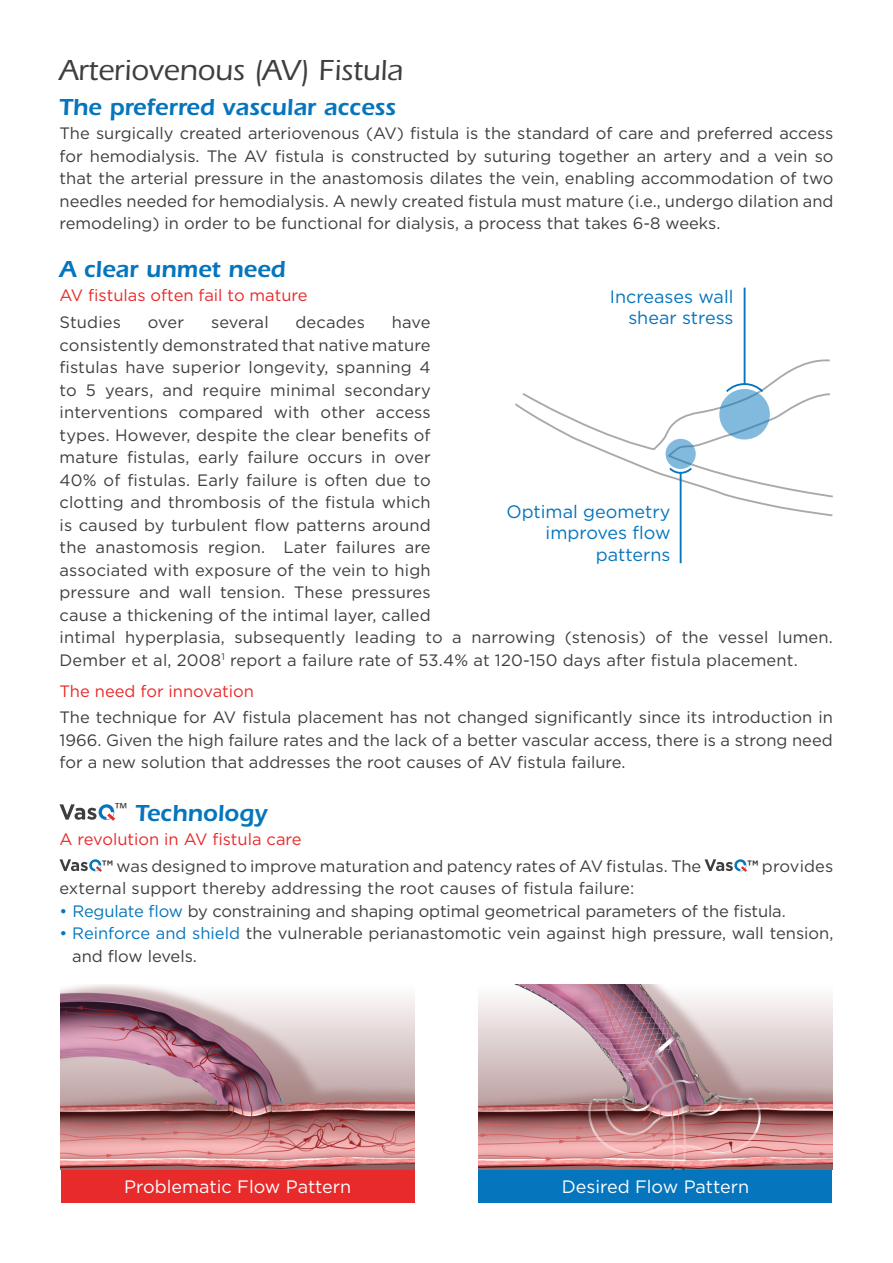
<style>
.page{position:relative;width:893px;height:1263px;background:#fff}
.page>*{position:absolute;margin:0;border:0;box-sizing:border-box;transform-origin:0 0}
.t1{font:500 30px "ITC Eras Std";color:#3e3e3f}
.t2{font:600 24px "ITC Eras Std";color:#0575bd}
.t3{font:18px/21.6px "Gotham HTF";color:#0575bd;text-align:right}
.t4{font:18px "Gotham HTF";color:#fff}
.t5{font:16.5px/22.5px "Gotham HTF";letter-spacing:.01em;color:#3e3e3f}
.t6{font:16.5px "Gotham HTF";letter-spacing:-.01em;color:#3e3e3f}
.t7{font:16.5px "Gotham HTF";color:#e82a2a}
.t8{font:500 13.5px "ITC Eras Std";color:#3e3e3f}
.s1{font-weight:700}
.s2{color:#0575bd}
</style>
<div class="page">
<svg style="left:60px;top:804px;width:55px;height:17px"></svg>
<svg style="left:60px;top:859px;width:42px;height:13px"></svg>
<svg style="left:705px;top:859px;width:42px;height:13px"></svg>
<svg style="left:515px;top:359px;width:318px;height:158px"></svg>
<svg style="left:665px;top:439px;width:31px;height:30px"></svg>
<svg style="left:719px;top:389px;width:51px;height:50px;background:#80b7db"></svg>
<svg style="left:724px;top:382px;width:41px;height:12px"></svg>
<hr style="left:744px;top:288px;width:1px;height:96px;background:#0575bd">
<hr style="left:680px;top:473px;width:2px;height:90px;background:#0575bd">
<svg style="left:667px;top:466px;width:27px;height:8px"></svg>
<img style="left:478px;top:984px;width:354px;height:185px">
<img style="left:60px;top:984px;width:354px;height:185px">
<div style="left:61px;top:1170px;width:353px;height:33px;background:#e82a2a"></div>
<div style="left:478px;top:1170px;width:354px;height:33px;background:#0575bd"></div>
<p class="t1" style="left:60px;top:53px;width:345px">Arteriovenous (AV) Fistula</p>
<p class="t2" style="left:60px;top:93px;width:338px">The preferred vascular access</p>
<p class="t5" style="left:60px;top:122px;width:775px;text-align:justify">The surgically created arteriovenous (AV) fistula is the standard of care and preferred access for hemodialysis. The AV fistula is constructed by suturing together an artery and a vein so that the arterial pressure in the anastomosis dilates the vein, enabling accommodation of two needles needed for hemodialysis A. newly created fistula must mature ( e.i ., undergo dilation and remodeling) in order to be functional for dialysis a, process that takes 6-8 weeks.</p>
<p class="t2" style="left:60px;top:255px;width:228px">A clear unmet need</p>
<p class="t7" style="left:60px;top:286px;width:250px">AV fistulas often fail to mature</p>
<p class="t5" style="left:60px;top:311px;width:63px">Studies</p>
<p class="t5" style="left:60px;top:333px;width:373px">consistently demonstrated that native mature</p>
<p class="t5" style="left:420px;top:356px;width:13px">4</p>
<p class="t5" style="left:211px;top:311px;width:59px">several</p>
<p class="t5" style="left:295px;top:311px;width:71px">decades</p>
<p class="t5" style="left:392px;top:311px;width:40px">have</p>
<p class="t5" style="left:148px;top:311px;width:38px">over</p>
<p class="t5" style="left:60px;top:356px;width:60px">fistulas</p>
<p class="t5" style="left:126px;top:356px;width:40px">have</p>
<p class="t5" style="left:248px;top:356px;width:82px">longevity,</p>
<p class="t5" style="left:172px;top:356px;width:70px">superior</p>
<p class="t5" style="left:336px;top:356px;width:77px">spanning</p>
<p class="t5" style="left:60px;top:378px;width:19px">to</p>
<p class="t5" style="left:86px;top:378px;width:12px">5</p>
<p class="t5" style="left:105px;top:378px;width:50px">years,</p>
<p class="t5" style="left:162px;top:378px;width:33px">and</p>
<p class="t5" style="left:203px;top:378px;width:60px">require</p>
<p class="t5" style="left:270px;top:378px;width:67px">minimal</p>
<p class="t5" style="left:344px;top:378px;width:88px">secondary</p>
<p class="t5" style="left:179px;top:401px;width:86px">compared</p>
<p class="t5" style="left:274px;top:401px;width:37px">with</p>
<p class="t5" style="left:321px;top:401px;width:46px">other</p>
<p class="t5" style="left:60px;top:401px;width:110px">interventions</p>
<p class="t5" style="left:60px;top:423px;width:373px">types. However, despite the clear benefits of</p>
<p class="t5" style="left:394px;top:446px;width:38px">over</p>
<p class="t5" style="left:376px;top:401px;width:56px">access</p>
<p class="t5" style="left:127px;top:446px;width:64px">fistulas,</p>
<p class="t5" style="left:248px;top:446px;width:53px">failure</p>
<p class="t5" style="left:198px;top:446px;width:42px">early</p>
<p class="t5" style="left:371px;top:446px;width:16px">in</p>
<p class="t5" style="left:60px;top:446px;width:60px">mature</p>
<p class="t5" style="left:60px;top:468px;width:373px">40% of fistulas. Early failure is often due to</p>
<p class="t5" style="left:60px;top:491px;width:373px">clotting and thrombosis of the fistula which</p>
<p class="t5" style="left:60px;top:513px;width:373px">is caused by turbulent flow patterns around</p>
<p class="t5" style="left:405px;top:536px;width:27px">are</p>
<p class="t5" style="left:307px;top:446px;width:57px">occurs</p>
<p class="t5" style="left:336px;top:536px;width:61px">failures</p>
<p class="t5" style="left:60px;top:536px;width:28px">the</p>
<p class="t5" style="left:60px;top:558px;width:373px">associated with exposure of the vein to high</p>
<p class="t5" style="left:352px;top:581px;width:81px">pressures</p>
<p class="t5" style="left:96px;top:536px;width:105px">anastomosis</p>
<p class="t5" style="left:208px;top:536px;width:59px">region.</p>
<p class="t5" style="left:283px;top:536px;width:45px">Later</p>
<p class="t5" style="left:139px;top:581px;width:33px">and</p>
<p class="t5" style="left:179px;top:581px;width:34px">wall</p>
<p class="t5" style="left:294px;top:581px;width:51px">These</p>
<p class="t5" style="left:220px;top:581px;width:66px">tension.</p>
<p class="t5" style="left:60px;top:581px;width:373px">pressure<br>cause a thickening of the intimal layer, called</p>
<p class="t3" style="left:610px;top:285px;width:125px">Increases wall shear stress</p>
<p class="t3" style="left:506px;top:500px;width:166px">Optimal geometry improves flow patterns</p>
<p class="t5" style="left:655px;top:626px;width:18px">of</p>
<p class="t5" style="left:60px;top:626px;width:740px">intimal<br>Dember et al, 2008<sup>1</sup> report a failure rate of 53.4% at 120-150 days after fistula placement.</p>
<p class="t7" style="left:60px;top:682px;width:196px">The need for innovation</p>
<p class="t5" style="left:60px;top:706px;width:775px;text-align:justify">The technique for AV fistula placement has not changed significantly since its introduction in 1966. Given the high failure rates and the lack of a better vascular access, there is a strong need for a new solution that addresses the root causes of AV fistula failure.</p>
<p class="t5" style="left:125px;top:626px;width:101px">hyperplasia,</p>
<p class="t5" style="left:234px;top:626px;width:112px">subsequently</p>
<p class="t5" style="left:355px;top:626px;width:63px">leading</p>
<p class="t5" style="left:682px;top:626px;width:28px">the</p>
<p class="t5" style="left:718px;top:626px;width:52px">vessel</p>
<p class="t5" style="left:778px;top:626px;width:56px">lumen.</p>
<p class="t5" style="left:471px;top:626px;width:85px">narrowing</p>
<p class="t5" style="left:565px;top:626px;width:83px">(stenosis)</p>
<p class="t5" style="left:426px;top:626px;width:19px">to</p>
<p class="t5" style="left:452px;top:626px;width:11px">a</p>
<p class="t8" style="left:115px;top:800px;width:14px">™</p>
<p class="t2" style="left:135px;top:799px;width:134px">Technology</p>
<p class="t7" style="left:60px;top:830px;width:244px">A revolution in AV fistula care</p>
<p class="t5" style="left:60px;top:854px;width:643px;text-indent:42px"><span class="s1">™</span> was designed to improve maturation and patency rates of AV fistulas. The external support thereby addressing the root causes of fistula failure:</p>
<p class="t6" style="left:60px;top:902px;width:728px"><span class="s2">• Regulate flow</span> by constraining and shaping optimal geometrical parameters of the fistula.</p>
<p class="t5" style="left:72px;top:922px;width:763px;text-indent:-13px"><span class="s2">• Reinforce and shield</span> the vulnerable perianastomotic vein against high pressure, wall tension, and flow levels.</p>
<p class="t5" style="left:747px;top:854px;width:88px"><span class="s1">™</span> provides</p>
<p class="t4" style="left:124px;top:1177px;width:229px">Problematic Flow Pattern</p>
<p class="t4" style="left:562px;top:1177px;width:189px">Desired Flow Pattern</p>
</div>
